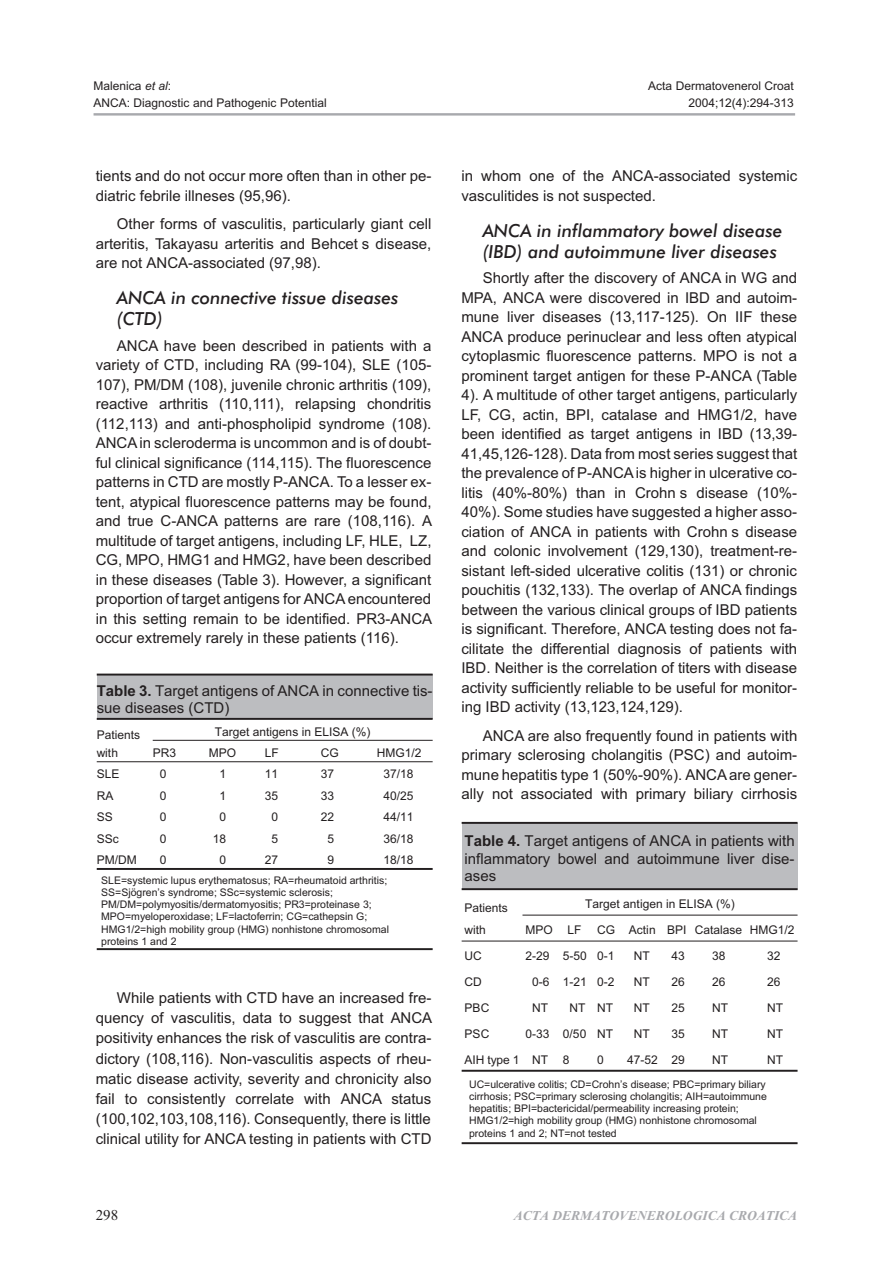
<style>
.page{position:relative;width:894px;height:1263px;background:#fff}
.page>*{position:absolute;margin:0;border:0;box-sizing:border-box;transform-origin:0 0}
.t1{font:italic 18px/21px "Futura Md BT";color:#231f20}
.t2{font:15px/19.5px "Arial";color:#231f20;text-align:justify}
.t3{font:15px "Times New Roman";color:#231f20}
.t4{font:italic 700 13.5px "Times New Roman";color:#a8a9ad}
.t5{font:12px "Arial";color:#231f20}
.t6{font:10.5px/12.3px "Arial";color:#231f20}
.s1{font-style:italic}
.s2{font-weight:700}
</style>
<div class="page">
<hr style="left:94px;top:113px;width:701px;height:3px;background:#a8a9ad">
<div style="left:97px;top:675px;width:336px;height:44px;background:#bcbdc0"></div>
<hr style="left:97px;top:674px;width:336px;height:2px;background:#231f20">
<hr style="left:97px;top:718px;width:336px;height:2px;background:#231f20">
<hr style="left:153px;top:740px;width:280px;height:1px;background:#231f20">
<hr style="left:97px;top:761px;width:336px;height:1px;background:#231f20">
<hr style="left:97px;top:868px;width:336px;height:2px;background:#231f20">
<hr style="left:97px;top:948px;width:336px;height:2px;background:#231f20">
<div style="left:462px;top:823px;width:336px;height:66px;background:#bcbdc0"></div>
<hr style="left:462px;top:822px;width:336px;height:2px;background:#231f20">
<hr style="left:462px;top:888px;width:336px;height:2px;background:#231f20">
<hr style="left:522px;top:915px;width:276px;height:1px;background:#231f20">
<hr style="left:462px;top:941px;width:336px;height:1px;background:#231f20">
<hr style="left:462px;top:1070px;width:336px;height:2px;background:#231f20">
<hr style="left:462px;top:1142px;width:336px;height:2px;background:#231f20">
<p class="t5" style="left:94px;top:81px;width:79px">Malenica <span class="s1">et al</span>:</p>
<p class="t5" style="left:648px;top:81px;width:147px">Acta Dermatovenerol Croat</p>
<p class="t5" style="left:94px;top:99px;width:235px">ANCA: Di ag nos tic and Patho genic Po ten tial</p>
<p class="t5" style="left:688px;top:99px;width:107px">2004;12(4):294-313</p>
<p class="t2" style="left:96px;top:168px;width:337px">tients and do not oc cur more of ten than in other pe - di at ric fe brile illneses (95,96).</p>
<p class="t2" style="left:96px;top:216px;width:337px;text-indent:21px">Other forms of vasculitis, par tic u larly gi ant cell arteritis, Takayasu arteritis and Behcet s dis ease, are not ANCA-as so ci ated (97,98).</p>
<p class="t1" style="left:117px;top:289px;width:283px">ANCA in con nec tive tis sue dis eases (CTD)</p>
<p class="t2" style="left:96px;top:337px;width:338px;text-indent:21px">ANCA have been de scribed in pa tients with a va ri ety of CTD, in clud ing RA (99-104), SLE (105- 107), PM/DM (108), ju ve nile chronic ar thri tis (109), re ac tive ar thri tis (110,111), re laps ing chondritis (112,113) and anti-phospholipid syn drome (108).<br>ANCA in scleroderma is un com mon and is of doubt - ful clin i cal sig nif i cance (114,115). The flu o res cence pat terns in CTD are mostly P-ANCA. To a lesser ex - tent, atyp i cal flu o res cence pat terns may be found, and true C-ANCA pat terns are rare (108,116). A mul ti tude of tar get an ti gens, in clud ing LF, HLE, LZ, CG, MPO, HMG1 and HMG2, have been de scribed in these dis eases (Ta ble 3). How ever, a sig nif i cant pro por tion of tar get an ti gens for ANCAen coun tered in this set ting re main to be iden ti fied. PR3-ANCA occur extremely rarely in these patients (116).</p>
<p class="t2" style="left:97px;top:683px;width:337px;line-height:17.5px"><span class="s2">Ta ble 3.</span> Tar get an ti gens of ANCA in con nec tive tis - sue dis eases (CTD)</p>
<p class="t5" style="left:97px;top:730px;width:45px">Patients</p>
<p class="t5" style="left:215px;top:727px;width:157px">Target antigens in ELISA (%)</p>
<p class="t5" style="left:97px;top:748px;width:23px">with</p>
<p class="t5" style="left:153px;top:748px;width:25px">PR3</p>
<p class="t5" style="left:209px;top:748px;width:29px">MPO</p>
<p class="t5" style="left:265px;top:748px;width:16px">LF</p>
<p class="t5" style="left:321px;top:748px;width:20px">CG</p>
<p class="t5" style="left:377px;top:748px;width:46px">HMG1/2</p>
<p class="t5" style="left:97px;top:770px;width:24px">SLE</p>
<p class="t5" style="left:160px;top:770px;width:8px">0</p>
<p class="t5" style="left:220px;top:770px;width:8px">1</p>
<p class="t5" style="left:265px;top:770px;width:15px">11</p>
<p class="t5" style="left:321px;top:770px;width:15px">37</p>
<p class="t5" style="left:383px;top:770px;width:32px">37/18</p>
<p class="t5" style="left:97px;top:791px;width:18px">RA</p>
<p class="t5" style="left:160px;top:791px;width:8px">0</p>
<p class="t5" style="left:220px;top:791px;width:8px">1</p>
<p class="t5" style="left:265px;top:791px;width:15px">35</p>
<p class="t5" style="left:321px;top:791px;width:15px">33</p>
<p class="t5" style="left:383px;top:791px;width:32px">40/25</p>
<p class="t5" style="left:97px;top:813px;width:18px">SS</p>
<p class="t5" style="left:160px;top:813px;width:8px">0</p>
<p class="t5" style="left:220px;top:813px;width:8px">0</p>
<p class="t5" style="left:271px;top:813px;width:8px">0</p>
<p class="t5" style="left:321px;top:813px;width:15px">22</p>
<p class="t5" style="left:383px;top:813px;width:32px">44/11</p>
<p class="t5" style="left:97px;top:834px;width:24px">SSc</p>
<p class="t5" style="left:160px;top:834px;width:8px">0</p>
<p class="t5" style="left:213px;top:834px;width:15px">18</p>
<p class="t5" style="left:271px;top:834px;width:8px">5</p>
<p class="t5" style="left:327px;top:834px;width:8px">5</p>
<p class="t5" style="left:383px;top:834px;width:32px">36/18</p>
<p class="t5" style="left:97px;top:855px;width:42px">PM/DM</p>
<p class="t5" style="left:160px;top:855px;width:8px">0</p>
<p class="t5" style="left:220px;top:855px;width:8px">0</p>
<p class="t5" style="left:265px;top:855px;width:15px">27</p>
<p class="t5" style="left:327px;top:855px;width:8px">9</p>
<p class="t5" style="left:383px;top:855px;width:32px">18/18</p>
<p class="t6" style="left:101px;top:875px;width:289px">SLE=systemic lupus erythematosus; RA=rheumatoid arthritis; SS=Sjögren’s syndrome; SSc=systemic sclerosis; PM/DM=polymyositis/dermatomyositis; PR3=proteinase 3; MPO=myeloperoxidase; LF=lactoferrin; CG=cathepsin G; HMG1/2=high mobility group (HMG) nonhistone chromosomal proteins 1 and 2</p>
<p class="t2" style="left:96px;top:989px;width:338px;line-height:20.1px;text-indent:21px">While pa tients with CTD have an in creased fre - quency of vasculitis, data to sug gest that ANCA positivity en hances the risk of vasculitis are con tra - dic tory (108,116). Non-vasculitis as pects of rheu - matic dis ease ac tiv ity, se ver ity and chronicity also fail to con sis tently cor re late with ANCA sta tus (100,102,103,108,116). Con se quently, there is little clin i cal util ity for ANCA test ing in pa tients with CTD</p>
<p class="t2" style="left:461px;top:168px;width:337px">in whom one of the ANCA-as so ci ated sys temic vasculitides is not suspected.</p>
<p class="t1" style="left:483px;top:222px;width:301px">ANCA in in flamma tory bowel dis ease (IBD) and au to im mune liver dis eases</p>
<p class="t2" style="left:461px;top:270px;width:337px;text-indent:21px">Shortly af ter the dis cov ery of ANCA in WG and MPA, ANCA were dis cov ered in IBD and au to im - mune liver dis eases (13,117-125). On IIF these ANCA pro duce perinuclear and less of ten atyp i cal cy to plas mic flu o res cence pat terns. MPO is not a prom i nent tar get an ti gen for these P-ANCA (Ta ble 4). A mul ti tude of other tar get an ti gens, par tic u larly LF, CG, actin, BPI, catalase and HMG1/2, have been iden ti fied as tar get an ti gens in IBD (13,39- 41,45,126-128). Data from most se ries sug gest that the prev a lence of P-ANCA is higher in ul cer ative co - li tis (40%-80%) than in Crohn s dis ease (10%- 40%). Some stud ies have sug gested a higher as so - ci a tion of ANCA in pa tients with Crohn s dis ease and co lonic in volve ment (129,130), treat ment-re - sis tant left-sided ul cer ative co li tis (131) or chronic pouchitis (132,133). The over lap of ANCA find ings be tween the var i ous clin i cal groups of IBD pa tients is sig nif i cant. There fore, ANCA test ing does not fa - cil i tate the dif fer en tial di ag no sis of pa tients with IBD. Nei ther is the cor re la tion of titers with dis ease activity sufficiently reliable to be useful for mon i tor - ing IBD activity (13,123,124,129).</p>
<p class="t2" style="left:461px;top:727px;width:337px;text-indent:21px">ANCA are also fre quently found in pa tients with pri mary sclerosing cholangitis (PSC) and au to im - mune hep a ti tis type 1 (50%-90%). ANCA are gen er - ally not as so ci ated with pri mary biliary cir rho sis</p>
<p class="t2" style="left:465px;top:834px;width:332px;line-height:17.5px"><span class="s2">Ta ble 4.</span> Tar get an ti gens of ANCA in pa tients with in flam ma tory bowel and au to im mune liver dis e - ases</p>
<p class="t5" style="left:465px;top:903px;width:45px">Patients</p>
<p class="t5" style="left:585px;top:899px;width:151px">Target antigen in ELISA (%)</p>
<p class="t5" style="left:465px;top:925px;width:23px">with</p>
<p class="t5" style="left:525px;top:925px;width:58px">MPO LF</p>
<p class="t5" style="left:597px;top:925px;width:199px">CG Actin BPI Catalase HMG1/2</p>
<p class="t5" style="left:465px;top:951px;width:19px">UC</p>
<p class="t5" style="left:525px;top:951px;width:91px">2-29 5-50 0-1</p>
<p class="t5" style="left:634px;top:951px;width:18px">NT</p>
<p class="t5" style="left:671px;top:951px;width:15px">43</p>
<p class="t5" style="left:712px;top:951px;width:15px">38</p>
<p class="t5" style="left:767px;top:951px;width:15px">32</p>
<p class="t5" style="left:465px;top:977px;width:19px">CD</p>
<p class="t5" style="left:532px;top:977px;width:84px">0-6 1-21 0-2</p>
<p class="t5" style="left:634px;top:977px;width:18px">NT</p>
<p class="t5" style="left:671px;top:977px;width:15px">26</p>
<p class="t5" style="left:712px;top:977px;width:15px">26</p>
<p class="t5" style="left:767px;top:977px;width:15px">26</p>
<p class="t5" style="left:465px;top:1003px;width:26px">PBC</p>
<p class="t5" style="left:532px;top:1003px;width:17px">NT</p>
<p class="t5" style="left:570px;top:1003px;width:45px">NT NT</p>
<p class="t5" style="left:634px;top:1003px;width:17px">NT</p>
<p class="t5" style="left:671px;top:1003px;width:15px">25</p>
<p class="t5" style="left:712px;top:1003px;width:17px">NT</p>
<p class="t5" style="left:767px;top:1003px;width:17px">NT</p>
<p class="t5" style="left:465px;top:1029px;width:26px">PSC</p>
<p class="t5" style="left:525px;top:1029px;width:89px">0-33 0/50 NT</p>
<p class="t5" style="left:634px;top:1029px;width:18px">NT</p>
<p class="t5" style="left:671px;top:1029px;width:15px">35</p>
<p class="t5" style="left:712px;top:1029px;width:18px">NT</p>
<p class="t5" style="left:767px;top:1029px;width:18px">NT</p>
<p class="t5" style="left:465px;top:1055px;width:107px">AIH type 1 NT 8</p>
<p class="t5" style="left:597px;top:1055px;width:8px">0</p>
<p class="t5" style="left:627px;top:1055px;width:59px">47-52 29</p>
<p class="t5" style="left:712px;top:1055px;width:17px">NT</p>
<p class="t5" style="left:767px;top:1055px;width:17px">NT</p>
<p class="t6" style="left:469px;top:1079px;width:299px">UC=ulcerative colitis; CD=Crohn’s disease; PBC=primary biliary cirrhosis; PSC=primary sclerosing cholangitis; AIH=autoimmune hepatitis; BPI=bactericidal/permeability increasing protein; HMG1/2=high mobility group (HMG) nonhistone chromosomal proteins 1 and 2; NT=not tested</p>
<p class="t3" style="left:96px;top:1209px;width:24px">298</p>
<p class="t4" style="left:514px;top:1210px;width:285px">ACTA DERMATOVENEROLOGICA CROATICA</p>
</div>
